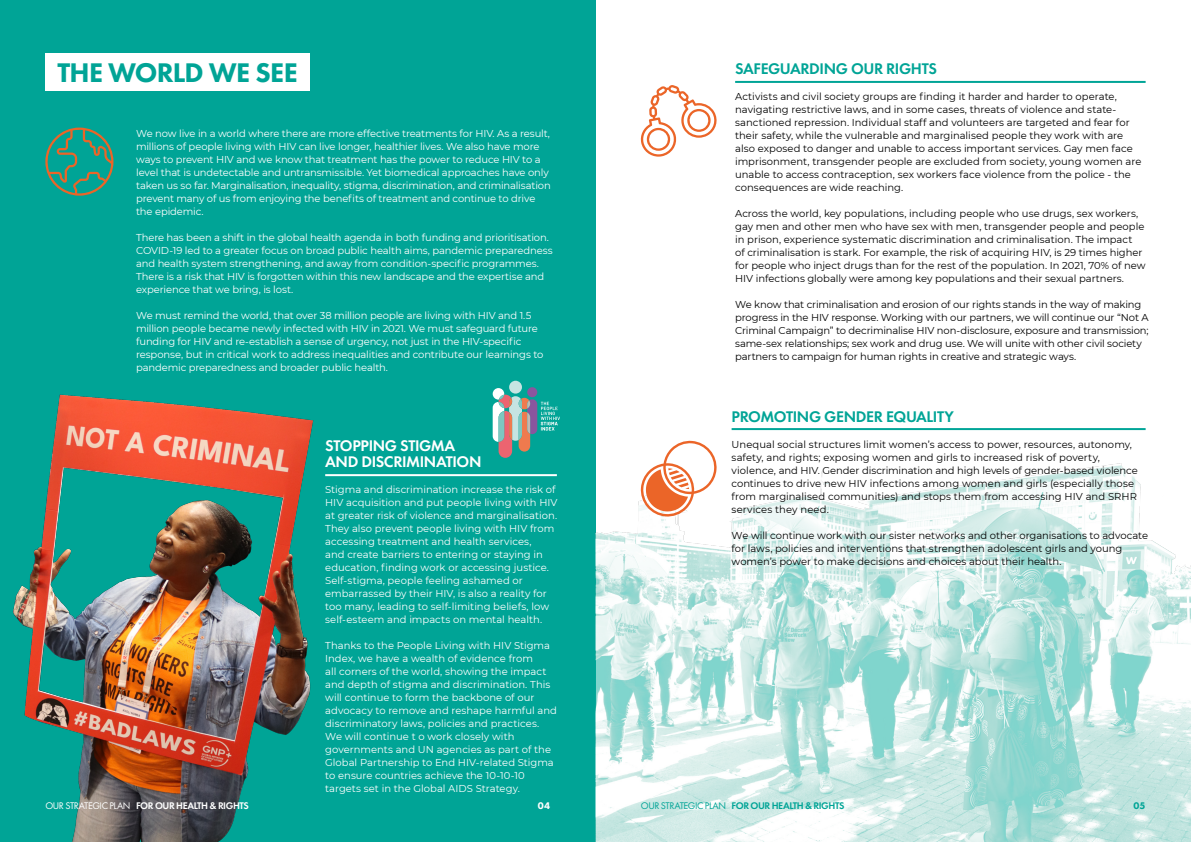
<style>
.page{position:relative;width:1191px;height:842px;background:#fff}
.page>*{position:absolute;margin:0;border:0;box-sizing:border-box;transform-origin:0 0}
.t1{font:800 28px "Futura PT";letter-spacing:-.025em;color:#00a496}
.t2{font:600 16px "Futura PT";letter-spacing:-.025em;color:#00a496}
.t3{font:600 16px/16px "Futura PT";letter-spacing:-.02em;color:#fff}
.t4{font:10px/13px "Montserrat";letter-spacing:-.01em;color:#fff}
.t5{font:10px/13px "Montserrat";color:#000}
.t6{font:600 10px "Futura PT";letter-spacing:-.04em;color:#fff}
.t7{font:600 10px "Futura PT";letter-spacing:-.04em;color:#00a496}
.t8{font:800 10px "Futura PT";color:#fff}
.t9{font:800 10px "Futura PT";color:#00a496}
.s1{font-weight:400}
</style>
<div class="page">
<div style="left:0;top:0;width:595px;height:842px;background:#00a496"></div>
<img style="left:13px;top:394px;width:315px;height:448px">
<img style="left:595px;top:447px;width:596px;height:395px">
<hr style="left:731px;top:428px;width:414px;height:2px;background:#00a598">
<hr style="left:735px;top:81px;width:410px;height:2px;background:#00a496">
<hr style="left:325px;top:474px;width:232px;height:2px;background:#fff">
<svg style="left:45px;top:128px;width:68px;height:68px"></svg>
<svg style="left:640px;top:85px;width:77px;height:72px"></svg>
<svg style="left:640px;top:440px;width:77px;height:77px"></svg>
<div style="left:509px;top:381px;width:13px;height:13px;background:#c6e4e2;border-radius:50%"></div>
<svg style="left:493px;top:388px;width:67px;height:70px"></svg>
<div style="left:45px;top:53px;width:265px;height:38px;background:#fff"></div>
<h1 class="t1" style="left:57px;top:55px;width:242px">THE WORLD WE SEE</h1>
<p class="t4" style="left:136px;top:127px;width:416px">We now live in a world where there are more effective treatments for HIV. As a result, millions of people living with HIV can live longer, healthier lives. We also have more ways to prevent HIV and we know that treatment has the power to reduce HIV to a level that is undetectable and untransmissible. Yet biomedical approaches have only taken us so far. Marginalisation, inequality, stigma, discrimination, and criminalisation prevent many of us from enjoying the benefits of treatment and continue to drive the epidemic.</p>
<p class="t4" style="left:136px;top:231px;width:418px">There has been a shift in the global health agenda in both funding and prioritisation.<br>COVID-19 led to a greater focus on broad public health aims, pandemic preparedness and health system strengthening, and away from condition-specific programmes.<br>There is a risk that HIV is forgotten within this new landscape and the expertise and experience that we bring, is lost.</p>
<p class="t4" style="left:136px;top:309px;width:409px">We must remind the world, that over 38 million people are living with HIV and 1.5 million people became newly infected with HIV in 2021. We must safeguard future funding for HIV and re-establish a sense of urgency, not just in the HIV-specific response, but in critical work to address inequalities and contribute our learnings to pandemic preparedness and broader public health.</p>
<h2 class="t3" style="left:325px;top:437px;width:158px">STOPPING STIGMA<br>AND DISCRIMINATION</h2>
<p class="t4" style="left:325px;top:483px;width:234px">Stigma and discrimination increase the risk of HIV acquisition and put people living with HIV at greater risk of violence and marginalisation.<br>They also prevent people living with HIV from accessing treatment and health services,<br>and create barriers to entering or staying in education, finding work or accessing justice.<br>Self-stigma, people feeling ashamed or embarrassed by their HIV, is also a reality for too many, leading to self-limiting beliefs, low self-esteem and impacts on mental health.</p>
<p class="t4" style="left:325px;top:639px;width:233px">Thanks to the People Living with HIV Stigma Index, we have a wealth of evidence from<br>all corners of the world, showing the impact and depth of stigma and discrimination. This will continue to form the backbone of our advocacy to remove and reshape harmful and discriminatory laws, policies and practices.<br>We will continue t o work closely with governments and UN agencies as part of the Global Partnership to End HIV-related Stigma to ensure countries achieve the 10-10-10 targets set in the Global AIDS Strategy.</p>
<h2 class="t2" style="left:735px;top:59px;width:203px">SAFEGUARDING OUR RIGHTS</h2>
<p class="t5" style="left:735px;top:89px;width:408px">Activists and civil society groups are finding it harder and harder to operate, navigating restrictive laws, and in some cases, threats of violence and state&shy;sanctioned repression. Individual staff and volunteers are targeted and fear for their safety, while the vulnerable and marginalised people they work with are also exposed to danger and unable to access important services. Gay men face imprisonment, transgender people are excluded from society, young women are unable to access contraception, sex workers face violence from the police - the consequences are wide reaching.</p>
<p class="t5" style="left:735px;top:206px;width:412px">Across the world, key populations, including people who use drugs, sex workers, gay men and other men who have sex with men, transgender people and people in prison, experience systematic discrimination and criminalisation. The impact<br>of criminalisation is stark. For example, the risk of acquiring HIV, is 29 times higher for people who inject drugs than for the rest of the population. In 2021, 70% of new HIV infections globally were among key populations and their sexual partners.</p>
<p class="t5" style="left:735px;top:297px;width:415px">We know that criminalisation and erosion of our rights stands in the way of making progress in the HIV response. Working with our partners, we will continue our “Not A Criminal Campaign” to decriminalise HIV non-disclosure, exposure and transmission; same-sex relationships; sex work and drug use. We will unite with other civil society partners to campaign for human rights in creative and strategic ways.</p>
<h2 class="t2" style="left:731px;top:406px;width:224px">PROMOTING GENDER EQUALITY</h2>
<p class="t5" style="left:731px;top:437px;width:408px">Unequal social structures limit women’s access to power, resources, autonomy, safety, and rights; exposing women and girls to increased risk of poverty, violence, and HIV. Gender discrimination and high levels of gender-based violence continues to drive new HIV infections among women and girls (especially those from marginalised communities) and stops them from accessing HIV and SRHR services they need.</p>
<p class="t5" style="left:731px;top:528px;width:418px">We will continue work with our sister networks and other organisations to advocate for laws, policies and interventions that strengthen adolescent girls and young women’s power to make decisions and choices about their health.</p>
<p class="t6" style="left:45px;top:799px;width:205px"><span class="s1">OUR STRATEGIC PLAN</span> FOR OUR HEALTH &amp; RIGHTS</p>
<p class="t8" style="left:538px;top:799px;width:14px">04</p>
<p class="t7" style="left:641px;top:799px;width:205px"><span class="s1">OUR STRATEGIC PLAN</span> FOR OUR HEALTH &amp; RIGHTS</p>
<p class="t9" style="left:1133px;top:799px;width:14px">05</p>
</div>
